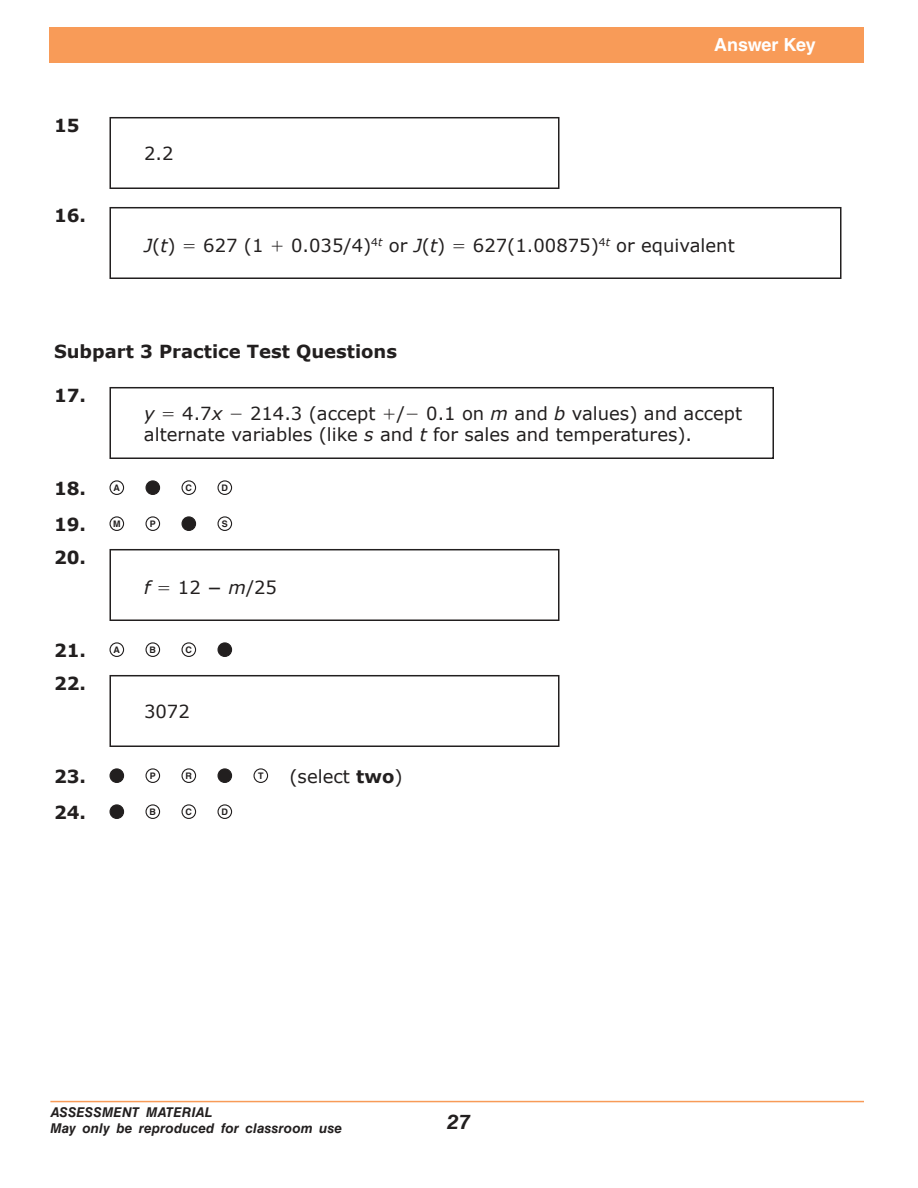
<style>
.page{position:relative;width:918px;height:1188px;background:#fff}
.page>*{position:absolute;margin:0;border:0;box-sizing:border-box;transform-origin:0 0}
.t1{font:italic 700 21px "Swiss 721 BT";color:#221f1f}
.t2{font:18px/21.6px "Verdana";color:#221f1f}
.t3{font:700 18px "Verdana";color:#221f1f}
.t4{font:700 18px "Helvetica LT Std";letter-spacing:-.015em;color:#fff}
.t5{font:italic 18px "Verdana";color:#221f1f}
.t6{font:italic 700 13.5px/16.5px "Helvetica LT Std";letter-spacing:.01em;color:#221f1f}
.t7{font:700 9px "Helvetica LT Std";color:#221f1f}
.s1{font-style:normal}
.s2{font-style:italic}
.s3{font-weight:700}
</style>
<div class="page">
<div style="left:110px;top:117px;width:450px;height:72px;border:2px solid #221f1f"></div>
<div style="left:110px;top:207px;width:732px;height:72px;border:2px solid #221f1f"></div>
<div style="left:110px;top:387px;width:664px;height:72px;border:2px solid #221f1f"></div>
<div style="left:110px;top:480px;width:14px;height:15px;border:1px solid #221f1f;border-radius:50%"></div>
<div style="left:146px;top:481px;width:14px;height:13px;background:#221f1f;border-radius:50%"></div>
<div style="left:146px;top:480px;width:14px;height:15px;border:1px solid #221f1f;border-radius:50%"></div>
<div style="left:182px;top:480px;width:14px;height:15px;border:1px solid #221f1f;border-radius:50%"></div>
<div style="left:218px;top:480px;width:14px;height:15px;border:1px solid #221f1f;border-radius:50%"></div>
<div style="left:110px;top:516px;width:14px;height:15px;border:1px solid #221f1f;border-radius:50%"></div>
<div style="left:146px;top:516px;width:14px;height:15px;border:1px solid #221f1f;border-radius:50%"></div>
<div style="left:182px;top:517px;width:14px;height:13px;background:#221f1f;border-radius:50%"></div>
<div style="left:182px;top:516px;width:14px;height:15px;border:1px solid #221f1f;border-radius:50%"></div>
<div style="left:218px;top:516px;width:14px;height:15px;border:1px solid #221f1f;border-radius:50%"></div>
<div style="left:110px;top:549px;width:450px;height:72px;border:2px solid #221f1f"></div>
<div style="left:110px;top:642px;width:14px;height:15px;border:1px solid #221f1f;border-radius:50%"></div>
<div style="left:146px;top:642px;width:14px;height:15px;border:1px solid #221f1f;border-radius:50%"></div>
<div style="left:182px;top:642px;width:14px;height:15px;border:1px solid #221f1f;border-radius:50%"></div>
<div style="left:218px;top:643px;width:14px;height:13px;background:#221f1f;border-radius:50%"></div>
<div style="left:218px;top:642px;width:14px;height:15px;border:1px solid #221f1f;border-radius:50%"></div>
<div style="left:110px;top:675px;width:450px;height:72px;border:2px solid #221f1f"></div>
<div style="left:110px;top:769px;width:14px;height:13px;background:#221f1f;border-radius:50%"></div>
<div style="left:110px;top:768px;width:14px;height:15px;border:1px solid #221f1f;border-radius:50%"></div>
<div style="left:146px;top:768px;width:14px;height:15px;border:1px solid #221f1f;border-radius:50%"></div>
<div style="left:182px;top:768px;width:14px;height:15px;border:1px solid #221f1f;border-radius:50%"></div>
<div style="left:218px;top:769px;width:14px;height:13px;background:#221f1f;border-radius:50%"></div>
<div style="left:218px;top:768px;width:14px;height:15px;border:1px solid #221f1f;border-radius:50%"></div>
<div style="left:254px;top:768px;width:14px;height:15px;border:1px solid #221f1f;border-radius:50%"></div>
<div style="left:110px;top:805px;width:14px;height:13px;background:#221f1f;border-radius:50%"></div>
<div style="left:110px;top:804px;width:14px;height:15px;border:1px solid #221f1f;border-radius:50%"></div>
<div style="left:146px;top:804px;width:14px;height:15px;border:1px solid #221f1f;border-radius:50%"></div>
<div style="left:182px;top:804px;width:14px;height:15px;border:1px solid #221f1f;border-radius:50%"></div>
<div style="left:218px;top:804px;width:14px;height:15px;border:1px solid #221f1f;border-radius:50%"></div>
<hr style="left:50px;top:1101px;width:814px;height:1px;background:#f89b58">
<div style="left:49px;top:27px;width:815px;height:36px;background:#f89b58"></div>
<p class="t3" style="left:54px;top:118px;width:27px">15</p>
<p class="t3" style="left:54px;top:208px;width:34px">16.</p>
<p class="t2" style="left:144px;top:144px;width:31px">2.2</p>
<p class="t4" style="left:714px;top:39px;width:103px">Answer Key</p>
<p class="t5" style="left:144px;top:238px;width:33px">J<span class="s1">(</span>t<span class="s1">)</span></p>
<p class="t2" style="left:203px;top:236px;width:62px">627 (1</p>
<p class="t2" style="left:291px;top:236px;width:156px">0.035/4)<sup>4</sup><sup>t</sup> or <span class="s2">J</span>(<span class="s2">t</span>)</p>
<p class="t2" style="left:473px;top:236px;width:263px">627(1.00875)<sup>4</sup><sup>t</sup> or equivalent</p>
<p class="t3" style="left:54px;top:344px;width:345px">Subpart 3 Practice Test Questions</p>
<p class="t3" style="left:54px;top:388px;width:34px">17.</p>
<p class="t5" style="left:144px;top:406px;width:12px">y</p>
<p class="t2" style="left:144px;top:404px;width:600px;text-indent:38px">4.7<span class="s2">x</span> − 214.3 (accept /− 0.1 on <span class="s2">m</span> and <span class="s2">b</span> values) and accept alternate variables (like <span class="s2">s</span> and <span class="s2">t</span> for sales and temperatures).</p>
<p class="t3" style="left:54px;top:481px;width:68px">18. <sup>A</sup></p>
<p class="t7" style="left:186px;top:483px;width:8px">C</p>
<p class="t7" style="left:222px;top:483px;width:8px">D</p>
<p class="t3" style="left:54px;top:517px;width:68px">19. <sup>M</sup></p>
<p class="t7" style="left:150px;top:519px;width:8px">P</p>
<p class="t7" style="left:222px;top:519px;width:8px">S</p>
<p class="t3" style="left:54px;top:550px;width:34px">20.</p>
<p class="t5" style="left:144px;top:580px;width:8px">f</p>
<p class="t2" style="left:178px;top:578px;width:101px">12 − <span class="s2">m</span>/25</p>
<p class="t3" style="left:54px;top:643px;width:68px">21. <sup>A</sup></p>
<p class="t7" style="left:150px;top:645px;width:8px">B</p>
<p class="t7" style="left:186px;top:645px;width:8px">C</p>
<p class="t3" style="left:54px;top:676px;width:34px">22.</p>
<p class="t2" style="left:144px;top:702px;width:47px">3072</p>
<p class="t3" style="left:54px;top:769px;width:68px">23. <sup>A</sup></p>
<p class="t7" style="left:150px;top:771px;width:8px">P</p>
<p class="t7" style="left:186px;top:771px;width:8px">R</p>
<p class="t7" style="left:258px;top:771px;width:7px">T</p>
<p class="t2" style="left:289px;top:767px;width:115px">(select <span class="s3">two</span>)</p>
<p class="t3" style="left:54px;top:805px;width:34px">24.</p>
<p class="t7" style="left:150px;top:807px;width:8px">B</p>
<p class="t7" style="left:186px;top:807px;width:8px">C</p>
<p class="t7" style="left:222px;top:807px;width:8px">D</p>
<p class="t6" style="left:50px;top:1105px;width:293px">ASSESSMENT MATERIAL<br>May only be reproduced for classroom use</p>
<p class="t1" style="left:447px;top:1114px;width:25px">27</p>
</div>
